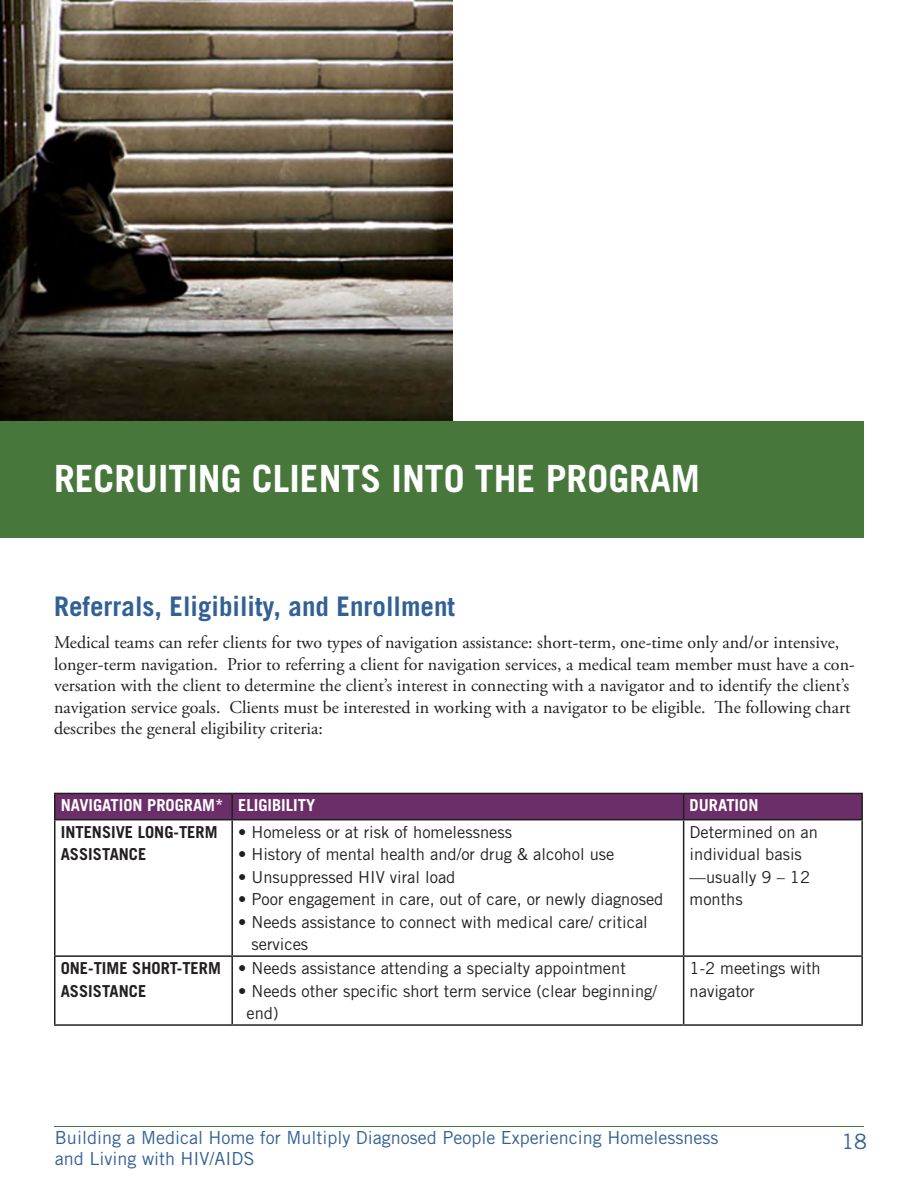
<style>
.page{position:relative;width:918px;height:1188px;background:#fff}
.page>*{position:absolute;margin:0;border:0;box-sizing:border-box;transform-origin:0 0}
.Heading1{font:700 37.5px "Trade Gothic LT Std";color:#fff}
.Heading2{font:700 27px "Trade Gothic LT Std";color:#326195}
.t1{font:21px "Trade Gothic LT Std";color:#326195}
.body_text{font:18px/21.6px "Adobe Garamond Pro";color:#231f20}
.t2{font:18px "Trade Gothic LT Std";color:#326195}
.sidebar_text{font:16.5px/22.5px "Trade Gothic LT Std";color:#231f20}
.sidebar_text-2{font:700 16.5px/22.5px "Trade Gothic LT Std";color:#231f20}
.sidebar_text-3{font:700 16.5px "Trade Gothic LT Std";color:#fff}
</style>
<div class="page">
<hr style="left:54px;top:1126px;width:810px;height:1px;background:#48773c">
<div style="left:0;top:421px;width:864px;height:117px;background:#48773c"></div>
<hr style="left:54px;top:793px;width:178px;height:1px;background:#231f20">
<hr style="left:54px;top:794px;width:2px;height:25px;background:#231f20">
<hr style="left:684px;top:793px;width:179px;height:1px;background:#231f20">
<svg style="left:55px;top:793px;width:806px;height:26px;background:#682d65"></svg>
<hr style="left:861px;top:794px;width:2px;height:25px;background:#231f20">
<hr style="left:54px;top:819px;width:178px;height:1px;background:#231f20">
<hr style="left:54px;top:820px;width:2px;height:135px;background:#231f20">
<hr style="left:232px;top:819px;width:452px;height:1px;background:#231f20">
<hr style="left:231px;top:820px;width:2px;height:135px;background:#231f20">
<hr style="left:684px;top:819px;width:179px;height:1px;background:#231f20">
<hr style="left:683px;top:820px;width:1px;height:135px;background:#231f20">
<hr style="left:861px;top:820px;width:2px;height:135px;background:#231f20">
<hr style="left:54px;top:955px;width:178px;height:2px;background:#231f20">
<hr style="left:54px;top:957px;width:2px;height:67px;background:#231f20">
<hr style="left:232px;top:955px;width:452px;height:2px;background:#231f20">
<hr style="left:231px;top:957px;width:2px;height:67px;background:#231f20">
<hr style="left:684px;top:955px;width:179px;height:2px;background:#231f20">
<hr style="left:683px;top:957px;width:1px;height:67px;background:#231f20">
<hr style="left:861px;top:957px;width:2px;height:67px;background:#231f20">
<hr style="left:54px;top:1024px;width:178px;height:2px;background:#231f20">
<hr style="left:232px;top:1024px;width:452px;height:2px;background:#231f20">
<hr style="left:684px;top:1024px;width:179px;height:2px;background:#231f20">
<img style="left:0;top:0;width:453px;height:420px">
<p class="Heading1" style="left:54px;top:456px;width:648px">RECRUITING CLIENTS INTO THE PROGRAM</p>
<p class="Heading2" style="left:54px;top:589px;width:403px">Referrals, Eligibility, and Enrollment</p>
<p class="body_text" style="left:54px;top:632px;width:802px">Medical teams can refer clients for two types of navigation assistance: short-term, one-time only and/or intensive, longer-term navigation. Prior to referring a client for navigation services, a medical team member must have a con&shy;versation with the client to determine the client’s interest in connecting with a navigator and to identify the client’s navigation service goals. Clients must be interested in working with a navigator to be eligible. The following chart describes the general eligibility criteria:</p>
<p class="sidebar_text-3" style="left:61px;top:795px;width:164px">NAVIGATION PROGRAM*</p>
<p class="sidebar_text-3" style="left:238px;top:795px;width:79px">ELIGIBILITY</p>
<p class="sidebar_text-3" style="left:690px;top:795px;width:70px">DURATION</p>
<p class="sidebar_text-2" style="left:61px;top:820px;width:158px">INTENSIVE LONG-TERM<br>ASSISTANCE</p>
<p class="sidebar_text" style="left:238px;top:820px;width:275px">• Homeless or at risk of homelessness</p>
<p class="sidebar_text" style="left:690px;top:820px;width:130px">Determined on an individual basis —usually 9 – 12 months</p>
<p class="sidebar_text" style="left:238px;top:843px;width:378px">• History of mental health and/or drug &amp; alcohol use</p>
<p class="sidebar_text" style="left:238px;top:865px;width:219px">• Unsuppressed HIV viral load</p>
<p class="sidebar_text" style="left:238px;top:888px;width:427px">• Poor engagement in care, out of care, or newly diagnosed</p>
<p class="sidebar_text" style="left:251px;top:910px;width:398px;text-indent:-13px">• Needs assistance to connect with medical care/ critical services</p>
<p class="sidebar_text-2" style="left:61px;top:957px;width:162px">ONE-TIME SHORT-TERM<br>ASSISTANCE</p>
<p class="sidebar_text" style="left:238px;top:957px;width:389px">• Needs assistance attending a specialty appointment</p>
<p class="sidebar_text" style="left:246px;top:979px;width:412px;text-indent:-8px">• Needs other specific short term service (clear beginning/ end)</p>
<p class="sidebar_text" style="left:690px;top:957px;width:133px">1-2 meetings with navigator</p>
<p class="t2" style="left:55px;top:1126px;width:665px">Building a Medical Home for Multiply Diagnosed People Experiencing Homelessness</p>
<p class="t1" style="left:841px;top:1129px;width:27px">18</p>
<p class="t2" style="left:55px;top:1148px;width:201px">and Living with HIV/AIDS</p>
</div>
